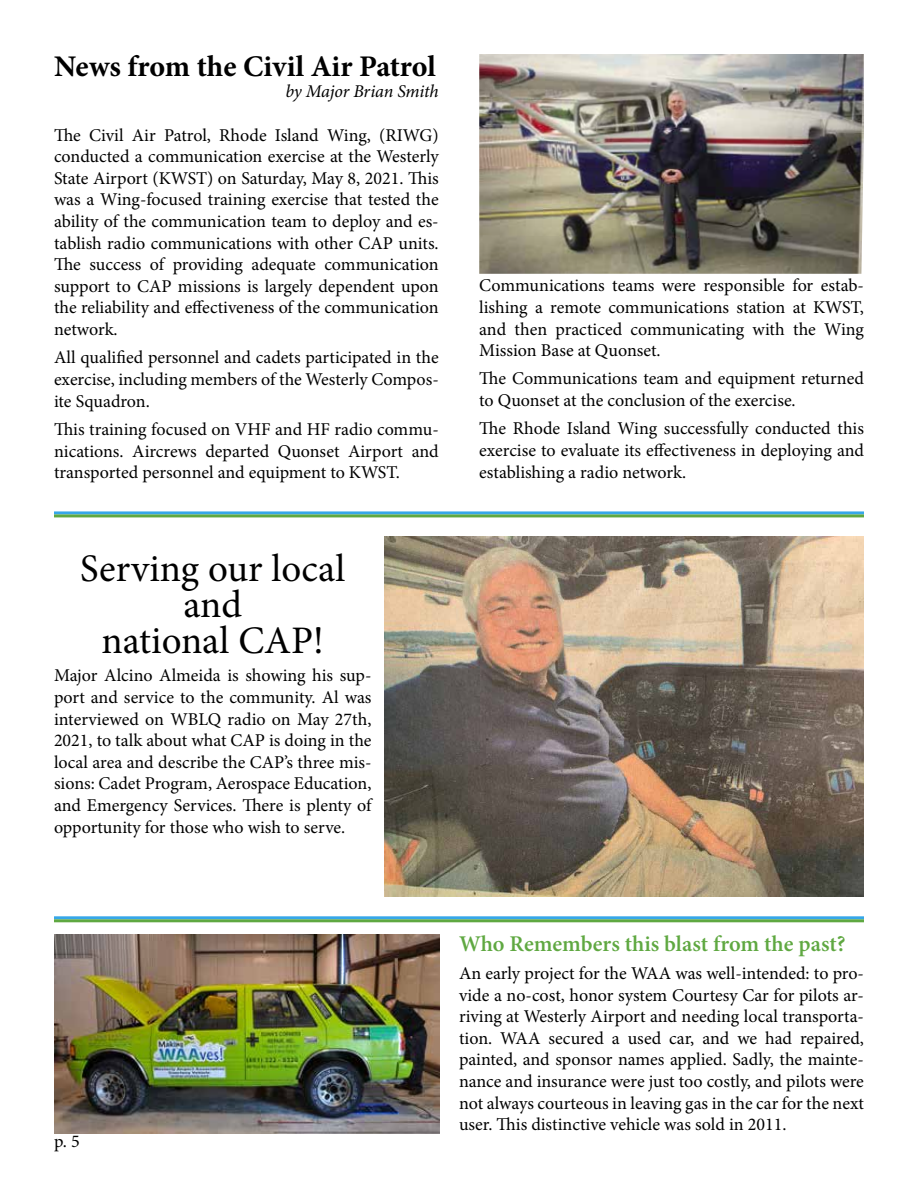
<style>
.page{position:relative;width:918px;height:1188px;background:#fff}
.page>*{position:absolute;margin:0;border:0;box-sizing:border-box;transform-origin:0 0}
.t1{font:39px/36px "Minion Pro";color:#000;text-align:center}
.t2{font:700 30px "Minion Pro";letter-spacing:-.005em;color:#000}
.t3{font:600 22.5px "Minion Pro";color:#5fa841}
.t4{font:18px/21.6px "Minion Pro";color:#000;text-align:justify}
.t5{font:italic 18px "Minion Pro";letter-spacing:-.015em;color:#000}
</style>
<div class="page">
<img style="left:479px;top:54px;width:385px;height:220px">
<hr style="left:54px;top:511px;width:810px;height:3px;background:#36a7e9">
<hr style="left:54px;top:514px;width:810px;height:3px;background:#5fa841">
<hr style="left:54px;top:916px;width:810px;height:3px;background:#36a7e9">
<hr style="left:54px;top:919px;width:810px;height:3px;background:#5fa841">
<img style="left:384px;top:537px;width:480px;height:360px">
<img style="left:54px;top:934px;width:386px;height:200px">
<h2 class="t2" style="left:54px;top:45px;width:383px">News from the Civil Air Patrol</h2>
<p class="t5" style="left:285px;top:79px;width:155px">by Major Brian Smith</p>
<p class="t4" style="left:54px;top:124px;width:386px">The Civil Air Patrol, Rhode Island Wing, (RIWG) conducted a communication exercise at the Westerly State Airport (KWST) on Saturday, May 8, 2021. This was a Wing-focused training exercise that tested the ability of the communication team to deploy and es&shy;tablish radio communications with other CAP units.<br>The success of providing adequate communication support to CAP missions is largely dependent upon the reliability and effectiveness of the communication network.</p>
<p class="t4" style="left:54px;top:347px;width:386px">All qualified personnel and cadets participated in the exercise, including members of the Westerly Compos&shy;ite Squadron.</p>
<p class="t4" style="left:54px;top:418px;width:386px">This training focused on VHF and HF radio commu&shy;nications. Aircrews departed Quonset Airport and transported personnel and equipment to KWST.</p>
<h1 class="t1" style="left:80px;top:551px;width:267px">Serving our local and<br>national CAP!</h1>
<p class="t4" style="left:54px;top:665px;width:319px">Major Alcino Almeida is showing his sup&shy;port and service to the community. Al was interviewed on WBLQ radio on May 27th, 2021, to talk about what CAP is doing in the local area and describe the CAP’s three mis&shy;sions: Cadet Program, Aerospace Education, and Emergency Services. There is plenty of opportunity for those who wish to serve.</p>
<p class="t4" style="left:479px;top:275px;width:386px">Communications teams were responsible for estab&shy;lishing a remote communications station at KWST, and then practiced communicating with the Wing Mission Base at Quonset.</p>
<p class="t4" style="left:479px;top:368px;width:386px">The Communications team and equipment returned to Quonset at the conclusion of the exercise.</p>
<p class="t4" style="left:479px;top:418px;width:386px">The Rhode Island Wing successfully conducted this exercise to evaluate its effectiveness in deploying and establishing a radio network.</p>
<p class="t4" style="left:54px;top:1131px;width:27px">p. 5</p>
<p class="t3" style="left:459px;top:928px;width:388px">Who Remembers this blast from the past?</p>
<p class="t4" style="left:459px;top:962px;width:407px">An early project for the WAA was well-intended: to pro&shy;vide a no-cost, honor system Courtesy Car for pilots ar&shy;riving at Westerly Airport and needing local transporta&shy;tion. WAA secured a used car, and we had repaired, painted, and sponsor names applied. Sadly, the mainte&shy;nance and insurance were just too costly, and pilots were not always courteous in leaving gas in the car for the next user. This distinctive vehicle was sold in 2011.</p>
</div>
